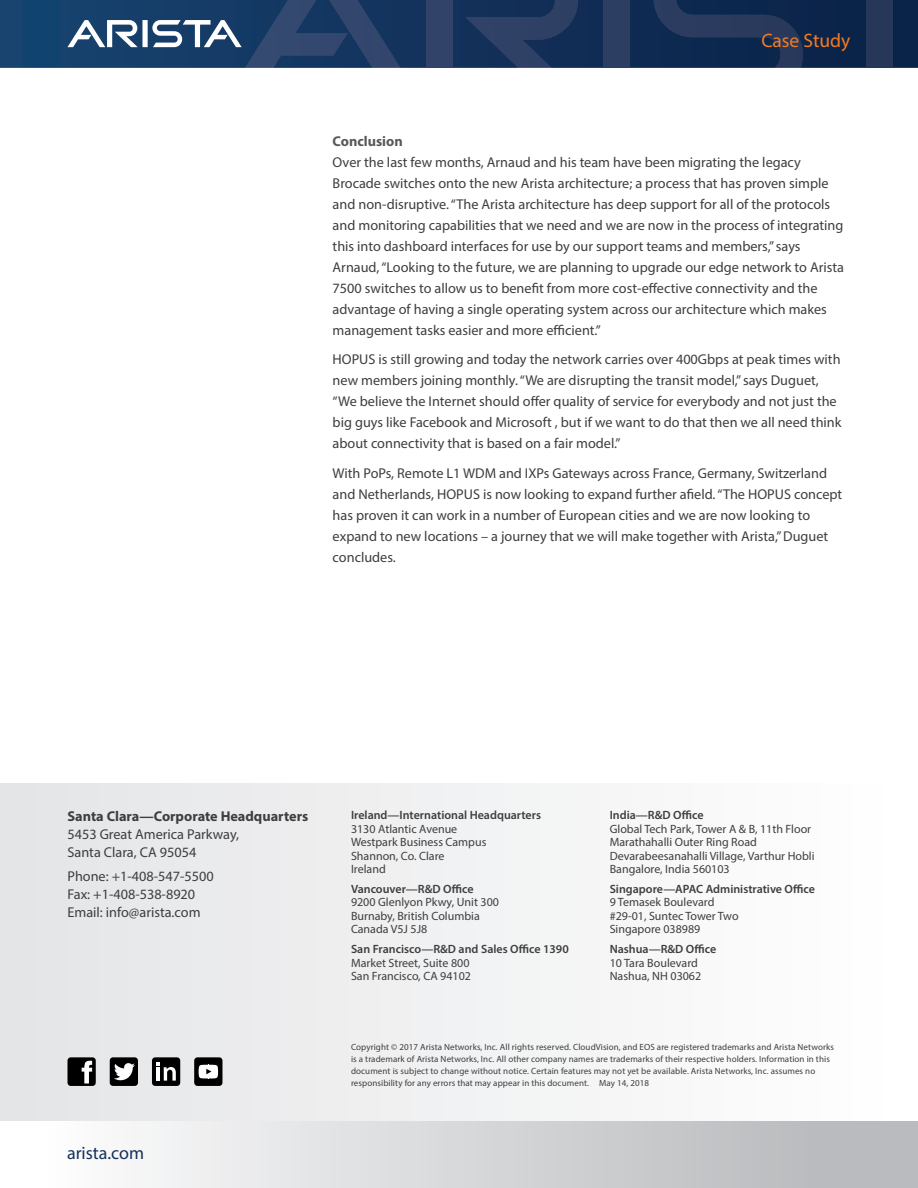
<style>
.page{position:relative;width:918px;height:1188px;background:#fff}
.page>*{position:absolute;margin:0;border:0;box-sizing:border-box;transform-origin:0 0}
.t1{font:19.5px "Myriad Pro";color:#f47b21}
.t2{font:18px "Myriad Pro";color:#14315b}
.Main_body_text{font:14.25px/21px "Myriad Pro";color:#3e3e3f}
.t3{font:700 14.25px "Myriad Pro";color:#3e3e3f}
.Main_body_subhead_L2{font:700 14.25px "Myriad Pro";color:#57585a}
.t4{font:12px/13.5px "Myriad Pro";color:#3e3e3f}
.t5{font:600 12px "Myriad Pro";color:#3e3e3f}
.t6{font:9px/12px "Myriad Pro";letter-spacing:.01em;color:#3e3e3f}
</style>
<div class="page">
<svg style="left:0;top:0;width:918px;height:68px;background:#103059"></svg>
<div style="left:426px;top:0;width:26px;height:68px;background:#314369"></div>
<svg style="left:465px;top:0;width:113px;height:68px;background:#1f365d"></svg>
<svg style="left:67px;top:0;width:333px;height:68px;background:#2f4e74"></svg>
<div style="left:604px;top:0;width:26px;height:68px;background:#2d3e63"></div>
<svg style="left:654px;top:0;width:149px;height:68px;background:#182f54"></svg>
<div style="left:867px;top:0;width:26px;height:68px;background:#273759"></div>
<div style="left:0;top:1120px;width:918px;height:68px;background:linear-gradient(to right,#fff,#b3b4b7)"></div>
<div style="left:0;top:783px;width:918px;height:337px;background:linear-gradient(to right,#e4e4e6,#fff)"></div>
<div style="left:67px;top:1057px;width:29px;height:29px;background:#000;border-radius:3px"></div>
<div style="left:110px;top:1057px;width:28px;height:29px;background:#000;border-radius:3px"></div>
<div style="left:152px;top:1057px;width:28px;height:29px;background:#000;border-radius:3px"></div>
<div style="left:194px;top:1057px;width:28px;height:29px;background:#000;border-radius:3px"></div>
<svg style="left:82px;top:1060px;width:10px;height:24px"></svg>
<svg style="left:114px;top:1063px;width:21px;height:17px"></svg>
<svg style="left:157px;top:1063px;width:19px;height:18px"></svg>
<svg style="left:199px;top:1065px;width:19px;height:14px"></svg>
<h1 class="t1" style="left:761px;top:29px;width:91px">Case Study</h1>
<p class="Main_body_subhead_L2" style="left:333px;top:132px;width:72px">Conclusion</p>
<p class="Main_body_text" style="left:333px;top:151px;width:513px">Over the last few months, Arnaud and his team have been migrating the legacy Brocade switches onto the new Arista architecture; a process that has proven simple and non-disruptive. “The Arista architecture has deep support for all of the protocols and monitoring capabilities that we need and we are now in the process of integrating this into dashboard interfaces for use by our support teams and members,” says Arnaud, “Looking to the future, we are planning to upgrade our edge network to Arista 7500 switches to allow us to benefit from more cost-effective connectivity and the advantage of having a single operating system across our architecture which makes management tasks easier and more efficient.”</p>
<p class="Main_body_text" style="left:333px;top:349px;width:510px">HOPUS is still growing and today the network carries over 400Gbps at peak times with new members joining monthly. “We are disrupting the transit model,” says Duguet, “We believe the Internet should offer quality of service for everybody and not just the big guys like Facebook and Microsoft , but if we want to do that then we all need think about connectivity that is based on a fair model.”</p>
<p class="Main_body_text" style="left:333px;top:462px;width:511px">With PoPs, Remote L1 WDM and IXPs Gateways across France, Germany, Switzerland and Netherlands, HOPUS is now looking to expand further afield. “The HOPUS concept has proven it can work in a number of European cities and we are now looking to expand to new locations – a journey that we will make together with Arista,” Duguet concludes.</p>
<p class="t3" style="left:68px;top:807px;width:242px">Santa Clara—Corporate Headquarters</p>
<p class="Main_body_text" style="left:68px;top:825px;width:173px;line-height:18px">5453 Great America Parkway,<br>Santa Clara, CA 95054</p>
<p class="Main_body_text" style="left:68px;top:867px;width:148px;line-height:18px">Phone: +1-408-547-5500<br>Fax: +1-408-538-8920<br>Email: info@arista.com</p>
<p class="t2" style="left:67px;top:1142px;width:79px">arista.com</p>
<p class="t5" style="left:351px;top:807px;width:192px">Ireland—International Headquarters</p>
<p class="t4" style="left:351px;top:822px;width:137px">3130 Atlantic Avenue<br>Westpark Business Campus<br>Shannon, Co. Clare<br>Ireland</p>
<p class="t5" style="left:351px;top:881px;width:124px">Vancouver—R&amp;D Office</p>
<p class="t4" style="left:351px;top:896px;width:150px">9200 Glenlyon Pkwy, Unit 300<br>Burnaby, British Columbia<br>Canada V5J 5J8</p>
<p class="t5" style="left:351px;top:942px;width:219px">San Francisco—R&amp;D and Sales Office 1390</p>
<p class="t4" style="left:351px;top:956px;width:122px">Market Street, Suite 800<br>San Francisco, CA 94102</p>
<p class="t5" style="left:610px;top:807px;width:95px">India—R&amp;D Office</p>
<p class="t4" style="left:610px;top:822px;width:206px">Global Tech Park, Tower A &amp; B, 11th Floor Marathahalli Outer Ring Road Devarabeesanahalli Village, Varthur Hobli Bangalore, India 560103</p>
<p class="t5" style="left:610px;top:881px;width:207px">Singapore—APAC Administrative Office</p>
<p class="t4" style="left:610px;top:896px;width:130px">9 Temasek Boulevard #29-01, Suntec Tower Two<br>Singapore 038989</p>
<p class="t5" style="left:610px;top:942px;width:108px">Nashua—R&amp;D Office</p>
<p class="t4" style="left:610px;top:956px;width:93px">10 Tara Boulevard<br>Nashua, NH 03062</p>
<p class="t6" style="left:351px;top:1041px;width:485px">Copyright © 2017 Arista Networks, Inc. All rights reserved. CloudVision, and EOS are registered trademarks and Arista Networks is a trademark of Arista Networks, Inc. All other company names are trademarks of their respective holders. Information in this document is subject to change without notice. Certain features may not yet be available. Arista Networks, Inc. assumes no responsibility for any errors that may appear in this document. May 14, 2018</p>
</div>
